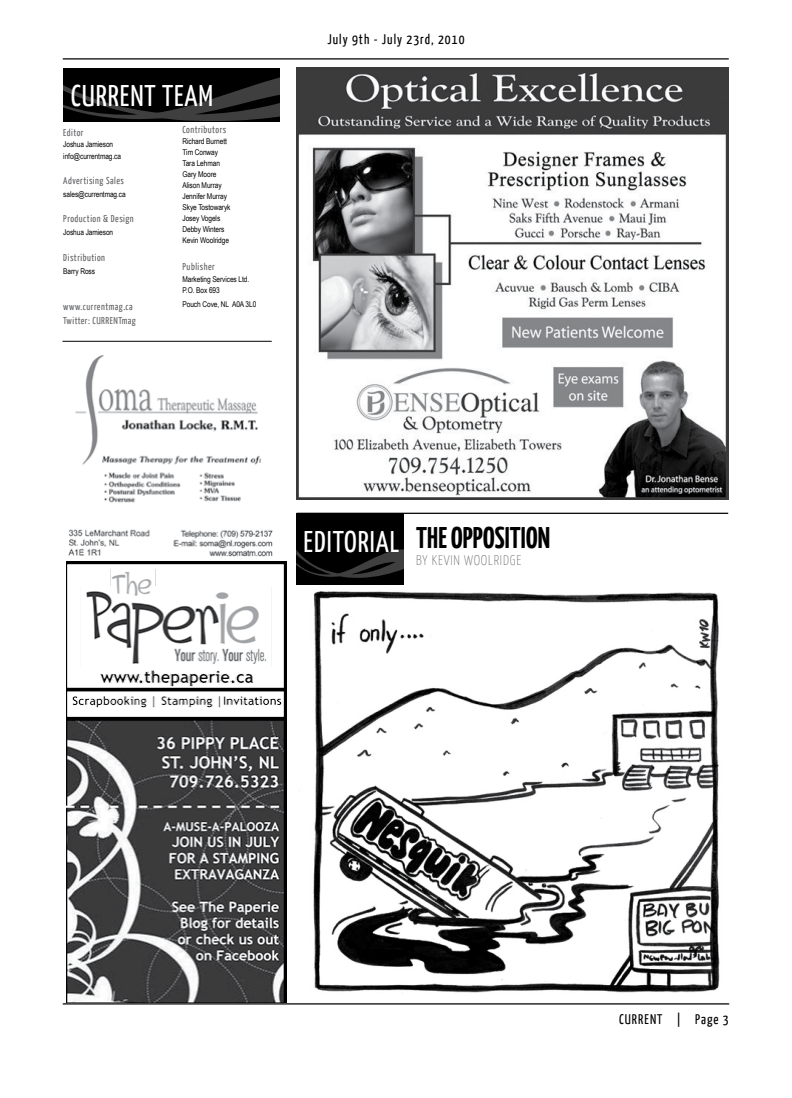
<style>
.page{position:relative;width:792px;height:1098px;background:#fff}
.page>*{position:absolute;margin:0;border:0;box-sizing:border-box;transform-origin:0 0}
.t1{font:700 30px "Yanone Kaffeesatz";letter-spacing:.005em;color:#000;scale:.96 1}
.t2{font:30px "Yanone Kaffeesatz";color:#fff}
.t3{font:14px "Yanone Kaffeesatz";letter-spacing:.075em;color:#000}
.t4{font:100 14px "Yanone Kaffeesatz";letter-spacing:.06em;color:#636466}
.t5{font:10px/13.5px "Yanone Kaffeesatz";letter-spacing:.05em;color:#636466}
.t6{font:8px/11px "Arial Narrow";letter-spacing:-.01em;color:#000}
.s1{font-weight:400;color:#fff}
</style>
<div class="page">
<hr style="left:63px;top:1003px;width:666px;height:2px;background:#000">
<img style="left:68px;top:355px;width:205px;height:202px">
<hr style="left:63px;top:58px;width:666px;height:2px;background:#000">
<svg style="left:63px;top:68px;width:216px;height:53px"></svg>
<img style="left:296px;top:67px;width:432px;height:432px">
<div style="left:296px;top:513px;width:108px;height:72px;background:#000"></div>
<hr style="left:297px;top:513px;width:431px;height:1px;background:#000">
<svg style="left:296px;top:549px;width:108px;height:29px"></svg>
<img style="left:313px;top:591px;width:407px;height:402px">
<hr style="left:62px;top:341px;width:210px;height:1px;background:#000">
<img style="left:66px;top:561px;width:220px;height:441px">
<h1 class="t2" style="left:71px;top:76px;width:14px">current</h1>
<h1 class="t2" style="left:162px;top:76px;width:53px">tea m</h1>
<p class="t5" style="left:63px;top:125px;width:22px">Editor</p>
<p class="t6" style="left:63px;top:138px;width:59px;line-height:11.5px">Joshua Jamieson info@currentmag.ca</p>
<p class="t5" style="left:63px;top:173px;width:62px">Advertising Sales</p>
<p class="t6" style="left:63px;top:188px;width:64px">sales@currentmag.ca</p>
<p class="t5" style="left:63px;top:212px;width:72px">Production &amp; Design</p>
<p class="t6" style="left:63px;top:226px;width:51px">Joshua Jamieson</p>
<p class="t5" style="left:63px;top:250px;width:43px">Distribution</p>
<p class="t6" style="left:63px;top:265px;width:33px">Barry Ross</p>
<p class="t5" style="left:63px;top:300px;width:74px">www.currentmag.ca<br>Twitter: CURRENTmag</p>
<p class="t5" style="left:183px;top:123px;width:45px">Contributors</p>
<p class="t6" style="left:183px;top:136px;width:49px">Richard Burnett<br>Tim Conway<br>Tara Lehman<br>Gary Moore<br>Alison Murray<br>Jennifer Murray<br>Skye Tostowaryk<br>Josey Vogels<br>Debby Winters<br>Kevin Woolridge</p>
<p class="t5" style="left:183px;top:260px;width:34px">Publisher</p>
<p class="t6" style="left:183px;top:273px;width:68px;line-height:11.5px">Marketing Services Ltd.<br>P.O. Box 693</p>
<p class="t6" style="left:183px;top:298px;width:75px">Pouch Cove, NL A0A 3L0</p>
<h2 class="t3" style="left:327px;top:30px;width:139px">July 9th - July 23rd, 2010</h2>
<h1 class="t1" style="left:304px;top:518px;width:258px"><span class="s1">Editorial</span> THE OPPOSITION</h1>
<h2 class="t4" style="left:416px;top:551px;width:107px">BY KEVIN WOOLRIDGE</h2>
<h2 class="t3" style="left:619px;top:1010px;width:111px">CURRENT | Page 3</h2>
</div>
